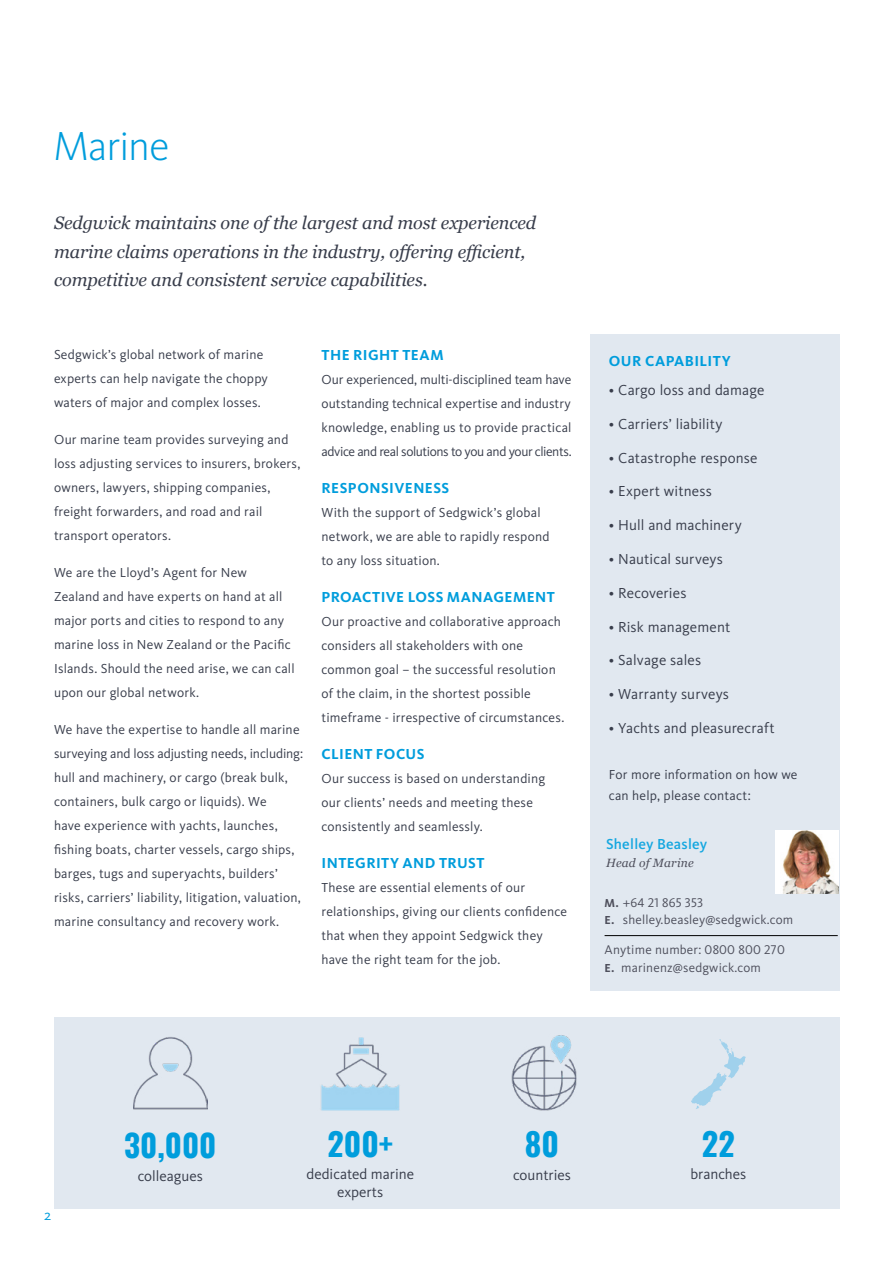
<style>
.page{position:relative;width:894px;height:1263px;background:#fff}
.page>*{position:absolute;margin:0;border:0;box-sizing:border-box;transform-origin:0 0}
.t1{font:300 42px "Kievit OT";letter-spacing:-.015em;color:#009ddc}
.t2{font:700 31.95px "Oswald";color:#009ddc}
.t3{font:700 31.2px "Oswald";color:#009ddc}
.t4{font:italic 18px/28.5px "Georgia";letter-spacing:-.005em;color:#383d4b}
.t5{font:15px/18px "Kievit OT";letter-spacing:.005em;color:#383d4b;text-align:center}
.t6{font:700 15px "Kievit OT";letter-spacing:.03em;color:#009ddc}
.t7{font:500 15px "Kievit OT";letter-spacing:.015em;color:#15a7e0}
.t8{font:15px "Kievit OT";color:#009ddc}
.t9{font:13.5px/24px "Kievit OT";letter-spacing:.015em;color:#383d4b}
.t10{font:13.05px/17.4px "Kievit OT";letter-spacing:.015em;color:#4e4f5c}
.t11{font:italic 12px "Georgia";letter-spacing:.015em;color:#4e4f5c}
.s1{font-weight:700;font-size:12px}
</style>
<div class="page">
<div style="left:590px;top:335px;width:249px;height:656px;background:#e1e8f0"></div>
<div style="left:54px;top:1017px;width:785px;height:192px;background:#e1e8f0"></div>
<img style="left:511px;top:1035px;width:66px;height:75px">
<img style="left:133px;top:1037px;width:74px;height:72px">
<svg style="left:691px;top:1039px;width:54px;height:70px"></svg>
<div style="left:597px;top:837px;width:241px;height:140px;background:#e1e8f0"></div>
<hr style="left:604px;top:935px;width:233px;height:1px;background:#000">
<img style="left:775px;top:830px;width:63px;height:63px">
<img style="left:321px;top:1037px;width:79px;height:74px">
<h1 class="t1" style="left:53px;top:123px;width:117px">Marine</h1>
<h3 class="t4" style="left:54px;top:208px;width:483px">Sedgwick maintains one of the largest and most experienced marine claims operations in the industry, offering efficient, competitive and consistent service capabilities.</h3>
<p class="t9" style="left:54px;top:343px;width:215px">Sedgwick’s global network of marine experts can help navigate the choppy waters of major and complex losses.</p>
<p class="t9" style="left:54px;top:428px;width:248px">Our marine team provides surveying and loss adjusting services to insurers, brokers, owners, lawyers, shipping companies, freight forwarders, and road and rail transport operators.</p>
<p class="t9" style="left:54px;top:560px;width:242px">We are the Lloyd’s Agent for New Zealand and have experts on hand at all major ports and cities to respond to any marine loss in New Zealand or the Pacific Islands. Should the need arise, we can call upon our global network.</p>
<p class="t9" style="left:54px;top:717px;width:250px">We have the expertise to handle all marine surveying and loss adjusting needs, including: hull and machinery, or cargo (break bulk, containers, bulk cargo or liquids). We<br>have experience with yachts, launches, fishing boats, charter vessels, cargo ships, barges, tugs and superyachts, builders’ risks, carriers’ liability, litigation, valuation, marine consultancy and recovery work.</p>
<p class="t6" style="left:321px;top:347px;width:123px">THE RIGHT TEAM</p>
<p class="t9" style="left:321px;top:368px;width:252px;text-align:justify">Our experienced, multi-disciplined team have outstanding technical expertise and industry knowledge, enabling us to provide practical advice and real solutions to you and your clients.</p>
<p class="t6" style="left:321px;top:479px;width:129px">RESPONSIVENESS</p>
<p class="t9" style="left:321px;top:501px;width:229px">With the support of Sedgwick’s global network, we are able to rapidly respond to any loss situation.</p>
<p class="t6" style="left:321px;top:588px;width:235px">PROACTIVE LOSS MANAGEMENT</p>
<p class="t9" style="left:321px;top:609px;width:244px">Our proactive and collaborative approach considers all stakeholders with one common goal – the successful resolution of the claim, in the shortest possible timeframe - irrespective of circumstances.</p>
<p class="t6" style="left:321px;top:745px;width:104px">CLIENT FOCUS</p>
<p class="t9" style="left:321px;top:766px;width:225px">Our success is based on understanding our clients’ needs and meeting these consistently and seamlessly.</p>
<p class="t6" style="left:321px;top:854px;width:164px">INTEGRITY AND TRUST</p>
<p class="t9" style="left:321px;top:875px;width:247px">These are essential elements of our relationships, giving our clients confidence that when they appoint Sedgwick they have the right team for the job.</p>
<p class="t6" style="left:608px;top:352px;width:123px">OUR CAPABILITY</p>
<p class="t5" style="left:608px;top:381px;width:157px">• Cargo loss and damage</p>
<p class="t5" style="left:608px;top:415px;width:115px">• Carriers’ liability</p>
<p class="t5" style="left:608px;top:449px;width:150px">• Catastrophe response</p>
<p class="t5" style="left:608px;top:482px;width:105px">• Expert witness</p>
<p class="t5" style="left:608px;top:516px;width:134px">• Hull and machinery</p>
<p class="t5" style="left:608px;top:550px;width:116px">• Nautical surveys</p>
<p class="t5" style="left:608px;top:584px;width:79px">• Recoveries</p>
<p class="t5" style="left:608px;top:617px;width:123px">• Risk management</p>
<p class="t5" style="left:608px;top:651px;width:94px">• Salvage sales</p>
<p class="t5" style="left:608px;top:685px;width:122px">• Warranty surveys</p>
<p class="t5" style="left:608px;top:719px;width:167px">• Yachts and pleasurecraft</p>
<p class="t9" style="left:608px;top:764px;width:190px;line-height:21px">For more information on how we can help, please contact:</p>
<p class="t7" style="left:605px;top:835px;width:103px">Shelley Beasley</p>
<p class="t11" style="left:605px;top:854px;width:89px">Head of Marine</p>
<p class="t10" style="left:604px;top:894px;width:190px"><span class="s1">M.</span> +64 21 865 353<br><span class="s1">E.</span> shelley.beasley@sedgwick.com</p>
<p class="t10" style="left:604px;top:941px;width:182px">Anytime number: 0800 800 270<br><span class="s1">E.</span> marinenz@sedgwick.com</p>
<p class="t8" style="left:44px;top:1207px;width:9px">2</p>
<h3 class="t3" style="left:124px;top:1129px;width:94px">30,000</h3>
<p class="t5" style="left:138px;top:1167px;width:67px">colleagues</p>
<h2 class="t2" style="left:327px;top:1127px;width:67px">200+</h2>
<p class="t5" style="left:306px;top:1165px;width:109px">dedicated marine experts</p>
<h2 class="t2" style="left:524px;top:1127px;width:36px">80</h2>
<p class="t5" style="left:513px;top:1166px;width:59px">countries</p>
<h2 class="t2" style="left:701px;top:1127px;width:34px">22</h2>
<p class="t5" style="left:690px;top:1165px;width:57px">branches</p>
</div>
